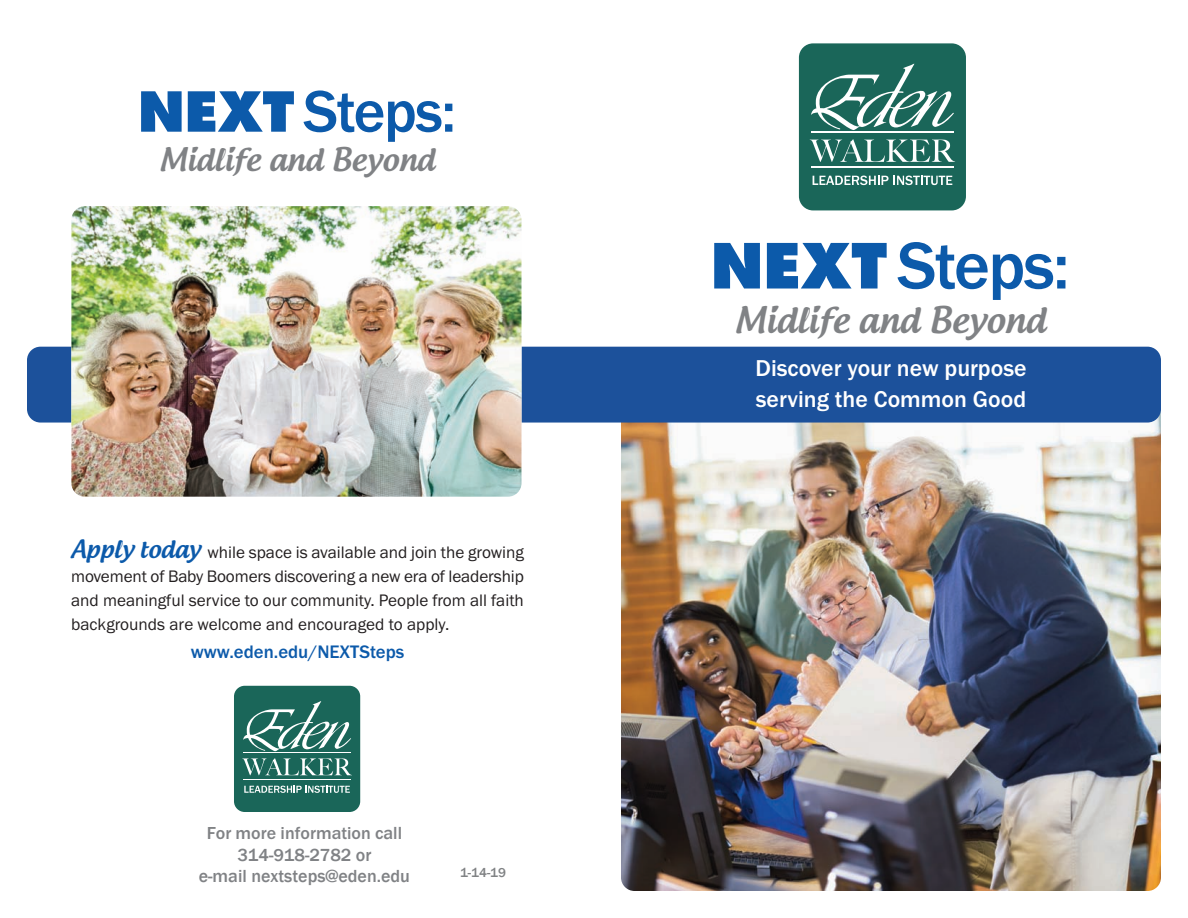
<style>
.page{position:relative;width:1188px;height:918px;background:#fff}
.page>*{position:absolute;margin:0;border:0;box-sizing:border-box;transform-origin:0 0}
.t1{font:500 68.7px "Franklin Gothic";letter-spacing:-.025em;color:#0c5aaa}
.t2{font:500 60.9px "Franklin Gothic";letter-spacing:-.025em;color:#0c5aaa}
.t3{font:500 34.95px "Androgyne";color:#808285}
.t4{font:500 30.9px "Androgyne";color:#808285}
.t5{font:500 23.7px/31.3px "Franklin Gothic";color:#fff}
.t6{font:500 18.75px "Franklin Gothic";color:#0c5aaa}
.t7{font:500 18px/21.6px "Franklin Gothic";color:#808285;text-align:center}
.t8{font:17.25px/24px "Franklin Gothic";color:#231f20;text-align:justify}
.t9{font:500 13.5px "Franklin Gothic";color:#808284}
.s1{font-family:"Futura";font-weight:800;font-size:53.55px}
.s2{font-family:"Androgyne";font-weight:500;font-size:24px;color:#0c5aaa}
.s3{font-family:"Futura";font-weight:800;font-size:60.45px}
</style>
<div class="page">
<img style="left:621px;top:367px;width:540px;height:524px;border-radius:14px">
<div style="left:27px;top:347px;width:1134px;height:76px;background:#1c519b;border-radius:14px"></div>
<div style="left:799px;top:43px;width:167px;height:167px;background:#1a6659;border-radius:14px"></div>
<svg style="left:811px;top:64px;width:143px;height:66px"></svg>
<svg style="left:810px;top:139px;width:145px;height:23px"></svg>
<svg style="left:813px;top:176px;width:139px;height:9px"></svg>
<hr style="left:811px;top:131px;width:143px;height:2px;background:#fff">
<hr style="left:811px;top:167px;width:143px;height:1px;background:#fff">
<div style="left:234px;top:686px;width:126px;height:126px;background:#1a6659;border-radius:11px"></div>
<svg style="left:243px;top:701px;width:108px;height:50px"></svg>
<svg style="left:242px;top:758px;width:110px;height:17px"></svg>
<svg style="left:244px;top:786px;width:106px;height:7px"></svg>
<hr style="left:243px;top:752px;width:108px;height:1px;background:#fff">
<hr style="left:243px;top:779px;width:108px;height:1px;background:#fff">
<img style="left:71px;top:206px;width:451px;height:291px;border-radius:14px">
<h2 class="t2" style="left:138px;top:75px;width:320px"><span class="s1">NEXT</span> Steps:</h2>
<h3 class="t4" style="left:159px;top:144px;width:277px">Midlife and Beyond</h3>
<p class="t8" style="left:71px;top:540px;width:454px"><span class="s2">Apply today</span> while space is available and join the growing movement of Baby Boomers discovering a new era of leadership and meaningful service to our community. People from all faith backgrounds are welcome and encouraged to apply.</p>
<p class="t6" style="left:191px;top:641px;width:215px">www.eden.edu/NEXTSteps</p>
<p class="t7" style="left:199px;top:822px;width:213px">For more information call<br>314-918-2782 or<br>e-mail nextsteps@eden.edu</p>
<p class="t9" style="left:460px;top:864px;width:48px">1-14-19</p>
<h1 class="t1" style="left:711px;top:225px;width:360px"><span class="s3">NEXT</span> Steps:</h1>
<h3 class="t3" style="left:735px;top:303px;width:312px">Midlife and Beyond</h3>
<h3 class="t5" style="left:755px;top:352px;width:273px">Discover your new purpose serving the Common Good</h3>
</div>
